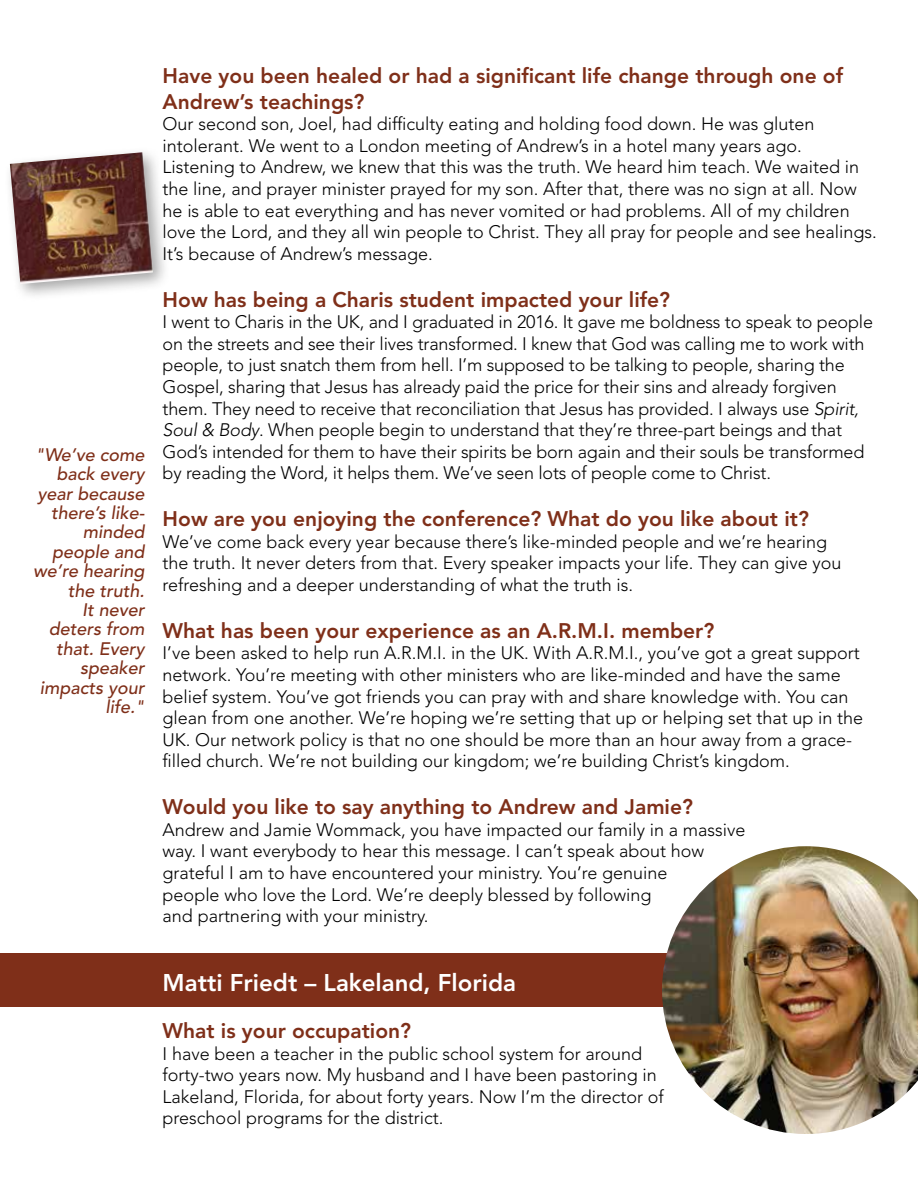
<style>
.page{position:relative;width:918px;height:1188px;background:#fff}
.page>*{position:absolute;margin:0;border:0;box-sizing:border-box;transform-origin:0 0}
.t1{font:800 24px "Avenir LT Std";color:#fff}
.t2{font:800 21px/25.2px "Avenir LT Std";color:#7f2f19}
.t3{font:300 18px/21.6px "Avenir LT Std";color:#000}
.t4{font:italic 500 18px/19.4px "Avenir LT Std";color:#7f2f19;text-align:right}
.s1{font-style:italic}
</style>
<div class="page">
<div style="left:0;top:954px;width:764px;height:53px;background:#7f2f19"></div>
<img style="left:662px;top:846px;width:256px;height:288px">
<div style="left:4px;top:146px;width:167px;height:156px;background:#000;opacity:.35"></div>
<img style="left:10px;top:152px;width:143px;height:132px">
<p class="t4" style="left:33px;top:445px;width:113px">"We’ve come back every year because there’s like&shy;minded people and we’re hearing the truth.<br>It never deters from that. Every speaker impacts your life."</p>
<p class="t2" style="left:163px;top:64px;width:682px">Have you been healed or had a significant life change through one of<br>Andrew’s teachings?</p>
<p class="t3" style="left:163px;top:113px;width:716px">Our second son, Joel, had difficulty eating and holding food down. He was gluten intolerant. We went to a London meeting of Andrew’s in a hotel many years ago.<br>Listening to Andrew, we knew that this was the truth. We heard him teach. We waited in the line, and prayer minister prayed for my son. After that, there was no sign at all. Now he is able to eat everything and has never vomited or had problems. All of my children love the Lord, and they all win people to Christ. They all pray for people and see healings.<br>It’s because of Andrew’s message.</p>
<p class="t2" style="left:163px;top:287px;width:509px">How has being a Charis student impacted your life?</p>
<p class="t3" style="left:163px;top:311px;width:712px">I went to Charis in the UK, and I graduated in 2016. It gave me boldness to speak to people on the streets and see their lives transformed. I knew that God was calling me to work with people, to just snatch them from hell. I’m supposed to be talking to people, sharing the Gospel, sharing that Jesus has already paid the price for their sins and already forgiven them. They need to receive that reconciliation that Jesus has provided. I always use <span class="s1">Spirit, Soul &amp; Body</span>. When people begin to understand that they’re three-part beings and that God’s intended for them to have their spirits be born again and their souls be transformed by reading the Word, it helps them. We’ve seen lots of people come to Christ.</p>
<p class="t2" style="left:163px;top:506px;width:648px">How are you enjoying the conference? What do you like about it?</p>
<p class="t3" style="left:163px;top:531px;width:681px">We’ve come back every year because there’s like-minded people and we’re hearing the truth. It never deters from that. Every speaker impacts your life. They can give you refreshing and a deeper understanding of what the truth is.</p>
<p class="t2" style="left:163px;top:618px;width:553px">What has been your experience as an A.R.M.I. member?</p>
<p class="t3" style="left:163px;top:642px;width:702px">I’ve been asked to help run A.R.M.I. in the UK. With A.R.M.I., you’ve got a great support network. You’re meeting with other ministers who are like-minded and have the same belief system. You’ve got friends you can pray with and share knowledge with. You can glean from one another. We’re hoping we’re setting that up or helping set that up in the UK. Our network policy is that no one should be more than an hour away from a grace&shy;filled church. We’re not building our kingdom; we’re building Christ’s kingdom.</p>
<p class="t2" style="left:163px;top:794px;width:532px">Would you like to say anything to Andrew and Jamie?</p>
<p class="t3" style="left:163px;top:819px;width:584px">Andrew and Jamie Wommack, you have impacted our family in a massive way. I want everybody to hear this message. I can’t speak about how grateful I am to have encountered your ministry. You’re genuine<br>people who love the Lord. We’re deeply blessed by following<br>and partnering with your ministry.</p>
<h1 class="t1" style="left:163px;top:969px;width:355px">Matti Friedt – Lakeland, Florida</h1>
<p class="t2" style="left:163px;top:1018px;width:250px">What is your occupation?</p>
<p class="t3" style="left:163px;top:1043px;width:503px">I have been a teacher in the public school system for around forty-two years now. My husband and I have been pastoring in Lakeland, Florida, for about forty years. Now I’m the director of preschool programs for the district.</p>
</div>
